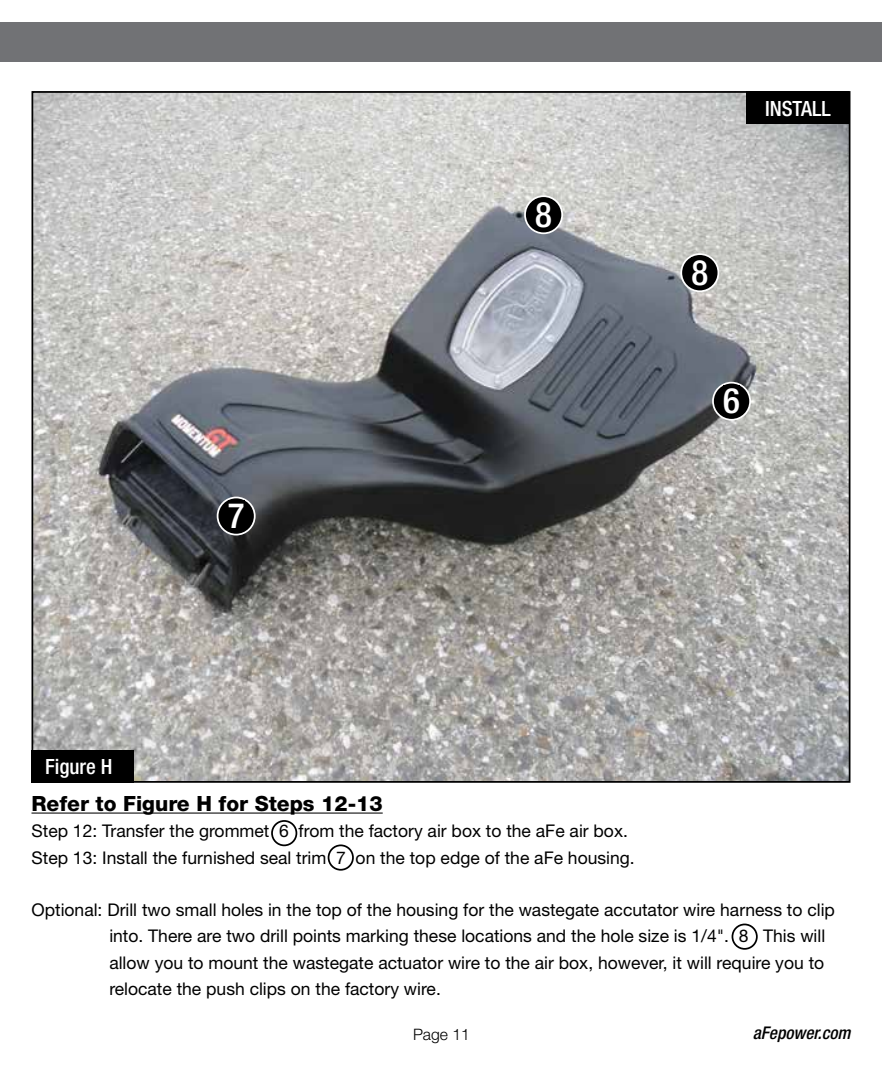
<style>
.page{position:relative;width:882px;height:1071px;background:#fff}
.page>*{position:absolute;margin:0;border:0;box-sizing:border-box;transform-origin:0 0}
.t1{font:500 condensed 35px "Helvetica Neue";color:#fff}
.t2{font:800 21px "Helvetica Neue";color:#000}
.t3{font:500 condensed 21px "Helvetica Neue";color:#fff}
.t4{font:17.5px/26.2px "Helvetica Neue";color:#000}
.t5{font:italic 500 condensed 17.5px "Helvetica Neue";color:#000}
.t6{font:300 15.75px "Helvetica Neue";color:#000}
</style>
<div class="page">
<div style="left:0;top:23px;width:882px;height:39px;background:#717275"></div>
<img style="left:35px;top:94px;width:812px;height:686px">
<hr style="left:32px;top:813px;width:351px;height:1px;background:#000">
<div style="left:271px;top:820px;width:26px;height:26px;border:2px solid #000;border-radius:50%"></div>
<div style="left:328px;top:844px;width:26px;height:27px;border:2px solid #000;border-radius:50%"></div>
<div style="left:32px;top:750px;width:102px;height:33px;background:#000"></div>
<div style="left:746px;top:91px;width:103px;height:33px;background:#000"></div>
<svg style="left:525px;top:196px;width:37px;height:37px"></svg>
<div style="left:524px;top:195px;width:39px;height:39px;border:2px solid #fff;border-radius:50%"></div>
<div style="left:535px;top:199px;width:17px;height:28px;background:#000"></div>
<div style="left:681px;top:254px;width:37px;height:37px;background:#000;border-radius:50%"></div>
<div style="left:680px;top:253px;width:39px;height:39px;border:2px solid #fff;border-radius:50%"></div>
<div style="left:691px;top:257px;width:17px;height:28px;background:#000"></div>
<div style="left:732px;top:924px;width:26px;height:26px;border:2px solid #000;border-radius:50%"></div>
<svg style="left:218px;top:497px;width:37px;height:38px"></svg>
<div style="left:217px;top:497px;width:39px;height:39px;border:2px solid #fff;border-radius:50%"></div>
<div style="left:228px;top:500px;width:17px;height:28px;background:#000"></div>
<div style="left:713px;top:383px;width:37px;height:37px;background:#000;border-radius:50%"></div>
<div style="left:712px;top:382px;width:39px;height:39px;border:2px solid #fff;border-radius:50%"></div>
<div style="left:723px;top:386px;width:17px;height:27px;background:#000"></div>
<p class="t3" style="left:45px;top:754px;width:69px">Figure H</p>
<h1 class="t1" style="left:228px;top:495px;width:18px">7</h1>
<h1 class="t1" style="left:535px;top:193px;width:18px">8</h1>
<p class="t3" style="left:765px;top:96px;width:67px">INSTALL</p>
<h1 class="t1" style="left:691px;top:251px;width:18px">8</h1>
<h1 class="t1" style="left:723px;top:380px;width:18px">6</h1>
<p class="t2" style="left:32px;top:791px;width:353px">Refer to Figure H for Steps 12-13</p>
<p class="t4" style="left:32px;top:818px;width:605px">Step 12: Transfer the grommet 6 from the factory air box to the aFe air box.<br>Step 13: Install the furnished seal trim 7 on the top edge of the aFe housing.</p>
<p class="t4" style="left:109px;top:897px;width:727px;text-indent:-78px">Optional: Drill two small holes in the top of the housing for the wastegate accutator wire harness to clip into. There are two drill points marking these locations and the hole size is 1/4". 8 This will allow you to mount the wastegate actuator wire to the air box, however, it will require you to relocate the push clips on the factory wire.</p>
<p class="t6" style="left:413px;top:1024px;width:58px">Page 11</p>
<p class="t5" style="left:753px;top:1023px;width:99px">aFepower.com</p>
</div>
